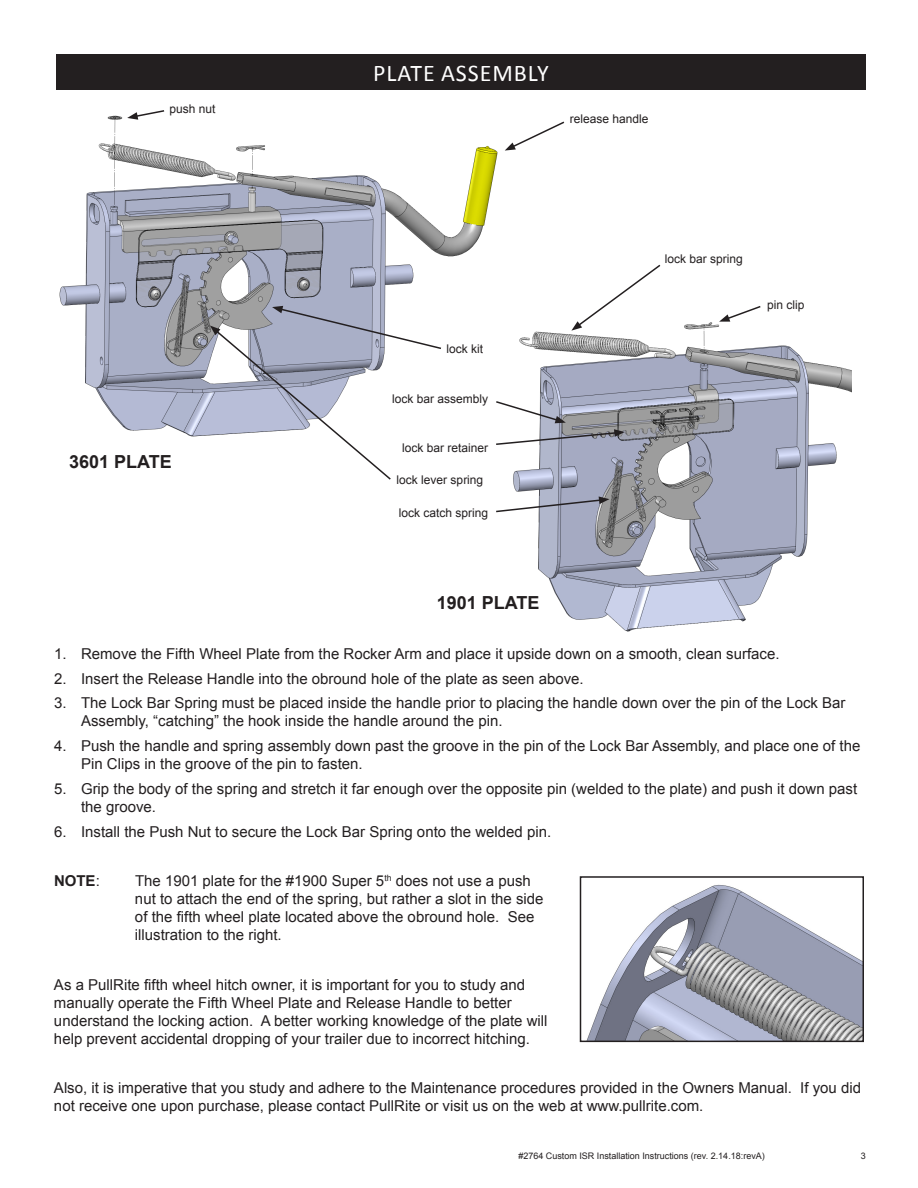
<style>
.page{position:relative;width:918px;height:1188px;background:#fff}
.page>*{position:absolute;margin:0;border:0;box-sizing:border-box;transform-origin:0 0}
.t1{font:24px "Calibri";letter-spacing:.04em;color:#fff}
.t2{font:700 18px "Arial";color:#231f20}
.t3{font:15px/18px "Arial";color:#231f20}
.t4{font:700 15px "Arial";color:#231f20}
.t5{font:12px "Arial";color:#231f20}
.t6{font:9px "Arial";color:#231f20}
.s1{font-weight:400}
</style>
<div class="page">
<div style="left:56px;top:54px;width:810px;height:36px;background:#231f20"></div>
<img style="left:587px;top:884px;width:274px;height:155px">
<div style="left:580px;top:876px;width:284px;height:166px;border:2px solid #231f20"></div>
<img style="left:59px;top:115px;width:439px;height:322px">
<img style="left:513px;top:322px;width:338px;height:310px">
<svg style="left:571px;top:264px;width:91px;height:67px"></svg>
<svg style="left:719px;top:306px;width:42px;height:16px"></svg>
<svg style="left:505px;top:121px;width:60px;height:30px"></svg>
<svg style="left:127px;top:110px;width:39px;height:10px"></svg>
<svg style="left:495px;top:429px;width:130px;height:17px"></svg>
<svg style="left:494px;top:400px;width:72px;height:23px"></svg>
<svg style="left:496px;top:496px;width:113px;height:17px"></svg>
<svg style="left:210px;top:306px;width:233px;height:174px"></svg>
<p class="t5" style="left:169px;top:101px;width:48px">push nut</p>
<p class="t2" style="left:69px;top:449px;width:104px">3601 PLATE</p>
<h1 class="t1" style="left:373px;top:58px;width:177px">PLATE ASSEMBLY</h1>
<p class="t5" style="left:570px;top:111px;width:80px">release handle</p>
<p class="t5" style="left:447px;top:341px;width:38px">lock kit</p>
<p class="t5" style="left:392px;top:391px;width:98px">lock bar assembly</p>
<p class="t5" style="left:402px;top:439px;width:88px">lock bar retainer</p>
<p class="t5" style="left:397px;top:472px;width:88px">lock lever spring</p>
<p class="t5" style="left:399px;top:505px;width:91px">lock catch spring</p>
<p class="t2" style="left:437px;top:591px;width:104px">1901 PLATE</p>
<p class="t5" style="left:665px;top:251px;width:80px">lock bar spring</p>
<p class="t5" style="left:767px;top:297px;width:39px">pin clip</p>
<p class="t3" style="left:54px;top:645px;width:727px">1. Remove the Fifth Wheel Plate from the Rocker Arm and place it upside down on a smooth, clean surface.</p>
<p class="t3" style="left:54px;top:670px;width:531px">2. Insert the Release Handle into the obround hole of the plate as seen above.</p>
<p class="t3" style="left:81px;top:694px;width:766px;text-indent:-27px">3. The Lock Bar Spring must be placed inside the handle prior to placing the handle down over the pin of the Lock Bar<br>Assembly, “catching” the hook inside the handle around the pin.</p>
<p class="t3" style="left:81px;top:737px;width:781px;text-indent:-27px">4. Push the handle and spring assembly down past the groove in the pin of the Lock Bar Assembly, and place one of the<br>Pin Clips in the groove of the pin to fasten.</p>
<p class="t3" style="left:81px;top:780px;width:778px;text-indent:-27px">5. Grip the body of the spring and stretch it far enough over the opposite pin (welded to the plate) and push it down past the groove.</p>
<p class="t3" style="left:54px;top:823px;width:499px">6. Install the Push Nut to secure the Lock Bar Spring onto the welded pin.</p>
<p class="t4" style="left:54px;top:871px;width:47px">NOTE<span class="s1">:</span></p>
<p class="t3" style="left:135px;top:872px;width:410px">The 1901 plate for the #1900 Super 5<sup>th</sup> does not use a push nut to attach the end of the spring, but rather a slot in the side of the fifth wheel plate located above the obround hole. See illustration to the right.</p>
<p class="t3" style="left:54px;top:976px;width:495px">As a PullRite fifth wheel hitch owner, it is important for you to study and manually operate the Fifth Wheel Plate and Release Handle to better understand the locking action. A better working knowledge of the plate will help prevent accidental dropping of your trailer due to incorrect hitching.</p>
<p class="t3" style="left:54px;top:1079px;width:809px">Also, it is imperative that you study and adhere to the Maintenance procedures provided in the Owners Manual. If you did not receive one upon purchase, please contact PullRite or visit us on the web at www.pullrite.com.</p>
<p class="t6" style="left:518px;top:1150px;width:248px">#2764 Custom ISR Installation Instructions (rev. 2.14.18:revA)</p>
<p class="t6" style="left:861px;top:1150px;width:7px">3</p>
</div>
